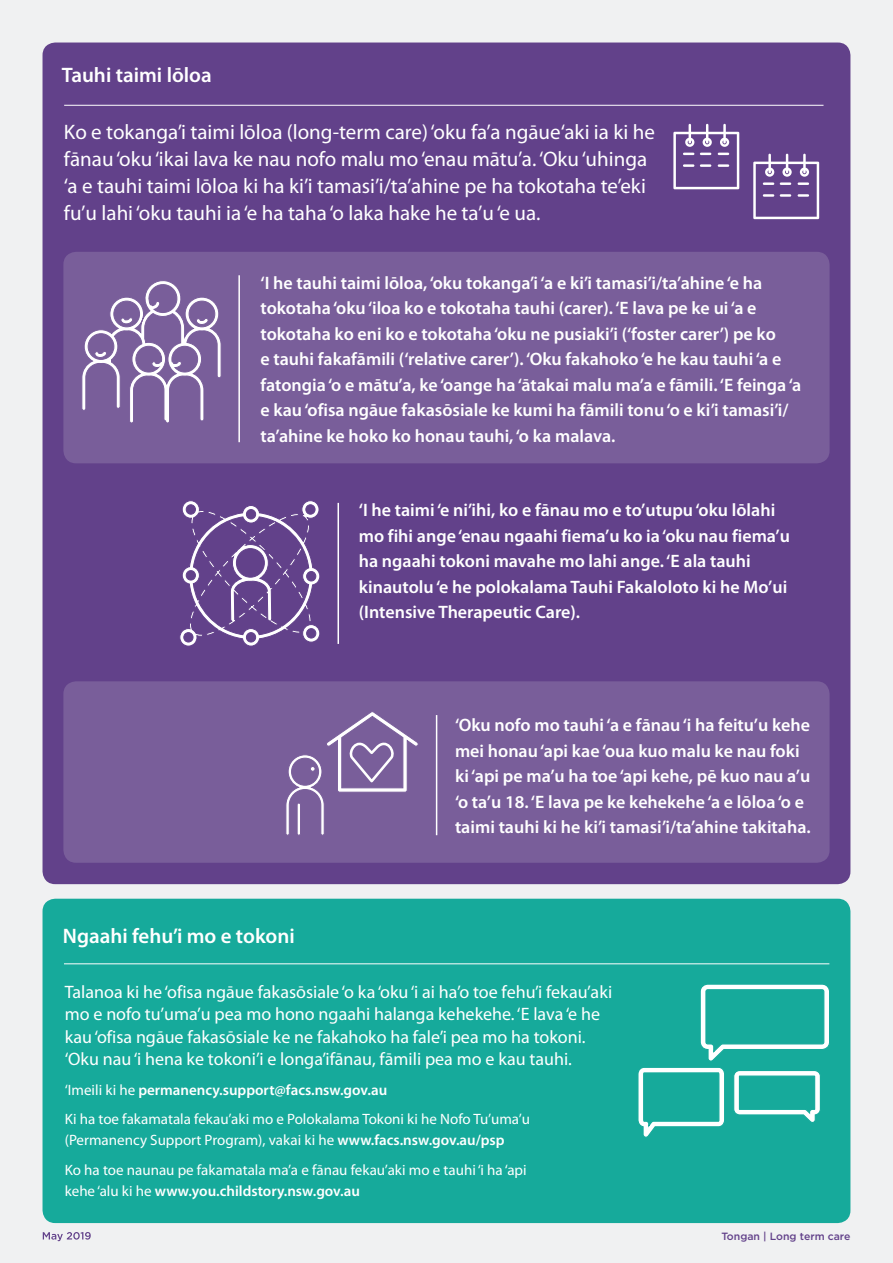
<style>
.page{position:relative;width:893px;height:1263px;background:#f0f1f2}
.page>*{position:absolute;margin:0;border:0;box-sizing:border-box;transform-origin:0 0}
.Body_Copy{font:21px/27px "Myriad Pro";color:#fff}
.Box_Subheading{font:600 21px "Myriad Pro";color:#fff}
.Body_Copy-2{font:600 18px/25.5px "Myriad Pro";color:#fff}
.Body_Copy-3{font:18px/22.5px "Myriad Pro";color:#fff}
.Body_Copy-4{font:15px/21px "Myriad Pro";color:#fff}
.Body_Copy-5{font:600 15px "Myriad Pro";color:#fff}
.t1{font:500 10.5px "Gotham";color:#62418a}
.s1{font-weight:400}
.s2{font-weight:600}
</style>
<div class="page">
<div style="left:43px;top:43px;width:807px;height:841px;background:#62418a;border-radius:13px"></div>
<div style="left:63px;top:252px;width:767px;height:211px;background:#795e9a;border-radius:13px"></div>
<div style="left:63px;top:681px;width:767px;height:182px;background:#795e9a;border-radius:13px"></div>
<div style="left:43px;top:899px;width:807px;height:324px;background:#16aa9b;border-radius:13px"></div>
<hr style="left:64px;top:105px;width:759px;height:1px;background:#fff">
<hr style="left:64px;top:963px;width:765px;height:1px;background:#fff">
<hr style="left:238px;top:275px;width:2px;height:167px;background:#fff">
<hr style="left:436px;top:715px;width:1px;height:120px;background:#fff">
<svg style="left:82px;top:281px;width:139px;height:142px"></svg>
<svg style="left:673px;top:124px;width:66px;height:65px"></svg>
<svg style="left:753px;top:154px;width:66px;height:65px"></svg>
<svg style="left:638px;top:984px;width:191px;height:153px"></svg>
<svg style="left:180px;top:500px;width:238px;height:335px"></svg>
<svg style="left:43px;top:1232px;width:48px;height:9px"></svg>
<p class="Box_Subheading" style="left:62px;top:63px;width:152px">Tauhi taimi lōloa</p>
<p class="Body_Copy" style="left:64px;top:119px;width:593px">Ko e tokanga’i taimi lōloa (long-term care) ‘oku fa’a ngāue‘aki ia ki he fānau ‘oku ‘ikai lava ke nau nofo malu mo ‘enau mātu’a. ‘Oku ‘uhinga ‘a e tauhi taimi lōloa ki ha ki’i tamasi’i/ta’ahine pe ha tokotaha te’eki fu’u lahi ‘oku tauhi ia ‘e ha taha ‘o laka hake he ta’u ‘e ua.</p>
<p class="Body_Copy-2" style="left:260px;top:270px;width:542px">‘I he tauhi taimi lōloa, ‘oku tokanga’i ‘a e ki’i tamasi’i/ta’ahine ‘e ha tokotaha ‘oku ‘iloa ko e tokotaha tauhi (carer). ‘E lava pe ke ui ‘a e tokotaha ko eni ko e tokotaha ‘oku ne pusiaki’i (‘foster carer’) pe ko<br>e tauhi fakafāmili (‘relative carer’). ‘Oku fakahoko ‘e he kau tauhi ‘a e fatongia ‘o e mātu’a, ke ‘oange ha ‘ātakai malu ma’a e fāmili. ‘E feinga ‘a e kau ‘ofisa ngāue fakasōsiale ke kumi ha fāmili tonu ‘o e ki’i tamasi’i/ ta’ahine ke hoko ko honau tauhi, ‘o ka malava.</p>
<p class="Body_Copy-2" style="left:359px;top:498px;width:433px">‘I he taimi ‘e ni’ihi, ko e fānau mo e to’utupu ‘oku lōlahi mo fihi ange ‘enau ngaahi fiema’u ko ia ‘oku nau fiema’u ha ngaahi tokoni mavahe mo lahi ange. ‘E ala tauhi kinautolu ‘e he polokalama Tauhi Fakaloloto ki he Mo’ui (Intensive Therapeutic Care).</p>
<p class="Box_Subheading" style="left:63px;top:924px;width:233px">Ngaahi fehu’i mo e tokoni</p>
<p class="Body_Copy-2" style="left:455px;top:713px;width:357px">‘Oku nofo mo tauhi ‘a e fānau ‘i ha feitu’u kehe mei honau ‘api kae ‘oua kuo malu ke nau foki ki ‘api pe ma’u ha toe ‘api kehe, pē kuo nau a’u ‘o ta’u 18. ‘E lava pe ke kehekehe ‘a e lōloa ‘o e taimi tauhi ki he ki’i tamasi’i/ta’ahine takitaha.</p>
<p class="Body_Copy-3" style="left:65px;top:981px;width:549px">Talanoa ki he ‘ofisa ngāue fakasōsiale ‘o ka ‘oku ‘i ai ha’o toe fehu’i fekau’aki mo e nofo tu’uma’u pea mo hono ngaahi halanga kehekehe. ‘E lava ‘e he kau ‘ofisa ngāue fakasōsiale ke ne fakahoko ha fale’i pea mo ha tokoni. ‘Oku nau ‘i hena ke tokoni’i e longa’ifānau, fāmili pea mo e kau tauhi.</p>
<p class="Body_Copy-5" style="left:65px;top:1081px;width:324px"><span class="s1">‘Imeili ki he</span> permanency.support@facs.nsw.gov.au</p>
<p class="Body_Copy-4" style="left:65px;top:1109px;width:467px">Ki ha toe fakamatala fekau’aki mo e Polokalama Tokoni ki he Nofo Tu’uma’u (Permanency Support Program), vakai ki he <span class="s2">www.facs.nsw.gov.au/psp</span></p>
<p class="Body_Copy-4" style="left:65px;top:1159px;width:463px">Ko ha toe naunau pe fakamatala ma’a e fānau fekau’aki mo e tauhi ‘i ha ‘api kehe ‘alu ki he <span class="s2">www.you.childstory.nsw.gov.au</span></p>
<p class="t1" style="left:721px;top:1229px;width:131px">Tongan | Long term care</p>
</div>
